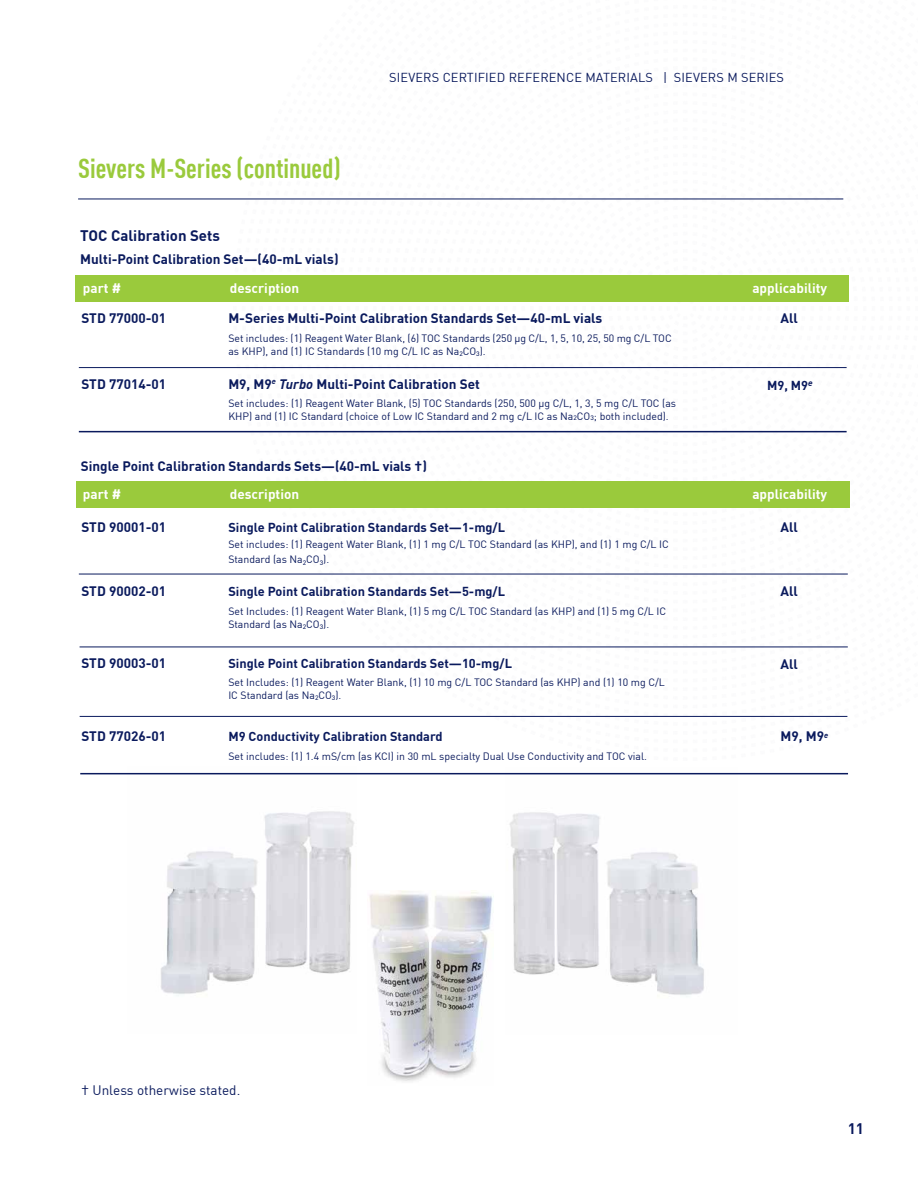
<style>
.page{position:relative;width:918px;height:1188px;background:#fff}
.page>*{position:absolute;margin:0;border:0;box-sizing:border-box;transform-origin:0 0}
.t1{font:700 condensed 27px "DIN Pro";color:#9aca3c}
.t2{font:700 15px "DIN Pro";color:#0a1a5d}
.t3{font:700 13.5px "DIN Pro";color:#0a1a5d}
.t4{font:700 13.5px "DIN Pro";color:#fff}
.t5{font:13.5px "DIN Pro";color:#0a1a5d}
.t6{font:700 12.75px "DIN Pro";color:#0a1a5d}
.t7{font:12.75px "DIN Pro";letter-spacing:.01em;color:#0a1a5d}
.t8{font:10.5px/12.6px "DIN Pro";color:#0a1a5d}
.s1{font-style:italic}
</style>
<div class="page">
<img style="left:233px;top:198px;width:617px;height:519px">
<img style="left:127px;top:772px;width:229px;height:222px">
<img style="left:505px;top:772px;width:232px;height:223px">
<div style="left:75px;top:275px;width:773px;height:27px;background:#9aca3c"></div>
<div style="left:76px;top:481px;width:773px;height:27px;background:#9aca3c"></div>
<hr style="left:80px;top:716px;width:767px;height:1px;background:#0a1a5d">
<hr style="left:80px;top:773px;width:768px;height:1px;background:#0a1a5d">
<hr style="left:80px;top:647px;width:768px;height:1px;background:#0a1a5d">
<hr style="left:79px;top:574px;width:769px;height:1px;background:#0a1a5d">
<hr style="left:79px;top:367px;width:768px;height:1px;background:#0a1a5d">
<hr style="left:79px;top:431px;width:768px;height:1px;background:#0a1a5d">
<img style="left:369px;top:891px;width:124px;height:190px">
<hr style="left:78px;top:199px;width:765px;height:1px;background:#0a1a5d">
<h1 class="t1" style="left:78px;top:148px;width:264px">Sievers M-Series (continued)</h1>
<h2 class="t2" style="left:80px;top:224px;width:141px">TOC Calibration Sets</h2>
<p class="t3" style="left:80px;top:249px;width:260px">Multi-Point Calibration Set—(40-mL vials)</p>
<p class="t4" style="left:83px;top:277px;width:40px">part #</p>
<p class="t4" style="left:230px;top:277px;width:71px">description</p>
<p class="t7" style="left:389px;top:68px;width:396px">SIEVERS CERTIFIED REFERENCE MATERIALS | SIEVERS M SERIES</p>
<p class="t4" style="left:752px;top:277px;width:76px">applicability</p>
<p class="t3" style="left:81px;top:308px;width:86px">STD 77000-01</p>
<p class="t3" style="left:228px;top:308px;width:376px">M-Series Multi-Point Calibration Standards Set—40-mL vials</p>
<p class="t8" style="left:228px;top:331px;width:445px">Set includes: (1) Reagent Water Blank, (6) TOC Standards (250 μg C/L, 1, 5, 10, 25, 50 mg C/L TOC as KHP), and (1) IC Standards (10 mg C/L IC as Na2CO3).</p>
<p class="t3" style="left:781px;top:308px;width:19px">All</p>
<p class="t3" style="left:81px;top:373px;width:86px">STD 77014-01</p>
<p class="t3" style="left:228px;top:373px;width:253px">M9, M9<sup>e</sup> <span class="s1">Turbo</span> Multi-Point Calibration Set</p>
<p class="t8" style="left:228px;top:397px;width:449px">Set includes: (1) Reagent Water Blank, (5) TOC Standards (250, 500 µg C/L, 1, 3, 5 mg C/L TOC (as<br>KHP) and (1) IC Standard (choice of Low IC Standard and 2 mg c/L IC as Na2CO3; both included).</p>
<p class="t6" style="left:767px;top:375px;width:47px">M9, M9<sup>e</sup></p>
<p class="t3" style="left:81px;top:456px;width:348px">Single Point Calibration Standards Sets—(40-mL vials †)</p>
<p class="t4" style="left:83px;top:483px;width:40px">part #</p>
<p class="t4" style="left:230px;top:483px;width:71px">description</p>
<p class="t4" style="left:752px;top:483px;width:76px">applicability</p>
<p class="t3" style="left:81px;top:517px;width:86px">STD 90001-01</p>
<p class="t6" style="left:228px;top:517px;width:278px">Single Point Calibration Standards Set—1-mg/L</p>
<p class="t8" style="left:228px;top:536px;width:442px;line-height:15px">Set includes: (1) Reagent Water Blank, (1) 1 mg C/L TOC Standard (as KHP), and (1) 1 mg C/L IC<br>Standard (as Na2CO3).</p>
<p class="t3" style="left:781px;top:517px;width:19px">All</p>
<p class="t3" style="left:81px;top:581px;width:86px">STD 90002-01</p>
<p class="t6" style="left:228px;top:582px;width:278px">Single Point Calibration Standards Set—5-mg/L</p>
<p class="t8" style="left:228px;top:604px;width:439px">Set Includes: (1) Reagent Water Blank, (1) 5 mg C/L TOC Standard (as KHP) and (1) 5 mg C/L IC<br>Standard (as Na2CO3).</p>
<p class="t3" style="left:81px;top:652px;width:86px">STD 90003-01</p>
<p class="t6" style="left:228px;top:653px;width:285px">Single Point Calibration Standards Set—10-mg/L</p>
<p class="t8" style="left:228px;top:675px;width:438px">Set Includes: (1) Reagent Water Blank, (1) 10 mg C/L TOC Standard (as KHP) and (1) 10 mg C/L<br>IC Standard (as Na2CO3).</p>
<p class="t3" style="left:781px;top:581px;width:19px">All</p>
<p class="t3" style="left:781px;top:653px;width:19px">All</p>
<p class="t3" style="left:81px;top:726px;width:86px">STD 77026-01</p>
<p class="t6" style="left:228px;top:726px;width:216px">M9 Conductivity Calibration Standard</p>
<p class="t8" style="left:228px;top:749px;width:420px">Set includes: (1) 1.4 mS/cm (as KCI) in 30 mL specialty Dual Use Conductivity and TOC vial.</p>
<p class="t3" style="left:781px;top:726px;width:49px">M9, M9<sup>e</sup></p>
<p class="t5" style="left:81px;top:1079px;width:161px">† Unless otherwise stated.</p>
<h2 class="t2" style="left:848px;top:1116px;width:18px">11</h2>
</div>
